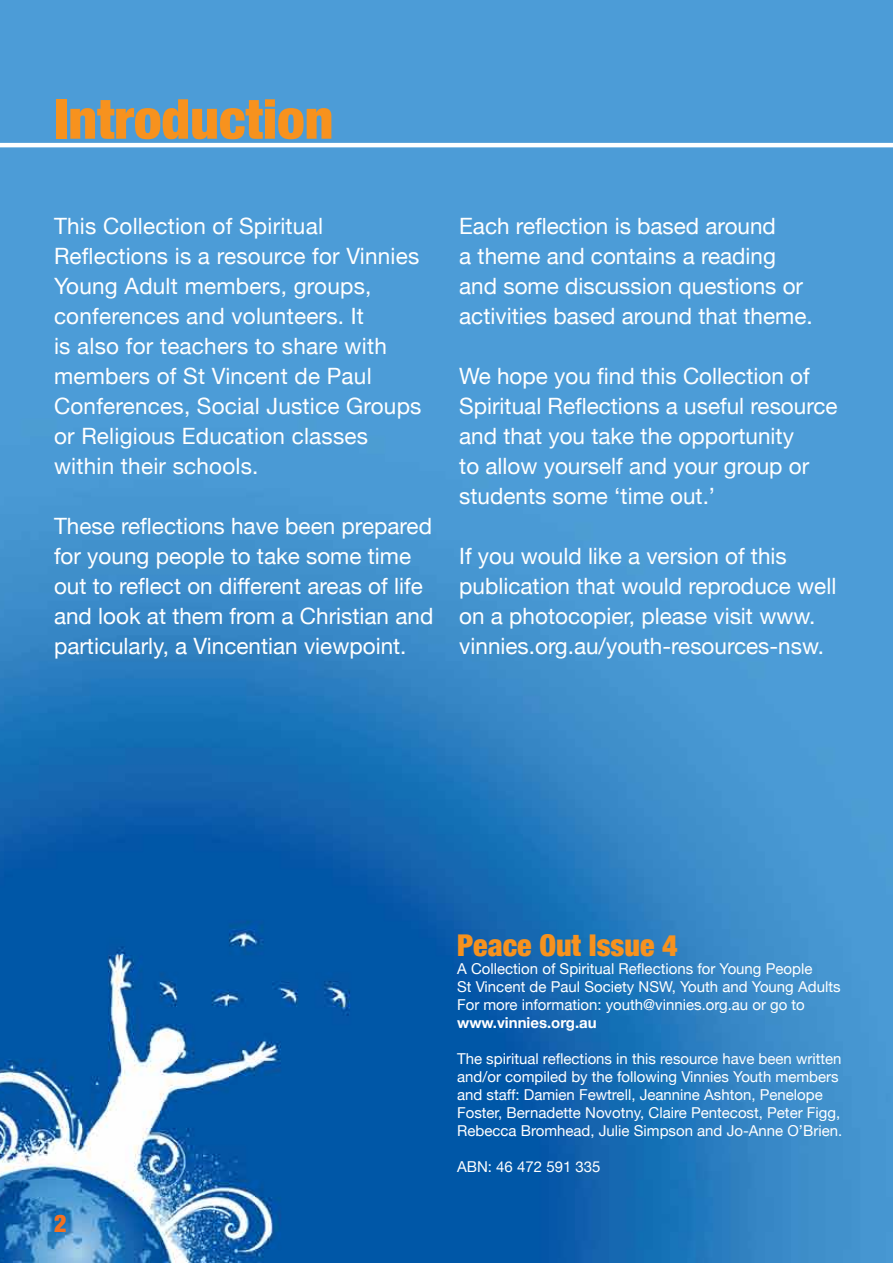
<style>
.page{position:relative;width:893px;height:1263px;background:#fff}
.page>*{position:absolute;margin:0;border:0;box-sizing:border-box;transform-origin:0 0}
.t1{font:900 condensed 55.2px "Helvetica Neue";color:#f7921e}
.t2{font:900 condensed 30px "Helvetica Neue";color:#f7921e}
.t3{font:900 condensed 24px "Helvetica Neue";color:#f37121}
.t4{font:22.5px/30px "Helvetica Neue";color:#fff}
.t5{font:15px/18px "Helvetica Neue";color:#fff}
.t6{font:700 15px "Helvetica Neue";color:#fff}
</style>
<div class="page">
<img style="left:0;top:0;width:893px;height:1263px">
<div style="left:881px;top:0;width:12px;height:226px;background:#4c9cd7"></div>
<hr style="left:0;top:143px;width:893px;height:4px;background:#fff">
<h1 class="t1" style="left:54px;top:85px;width:281px">Introduction</h1>
<p class="t4" style="left:54px;top:211px;width:369px">This Collection of Spiritual<br>Reflections is a resource for Vinnies<br>Young Adult members, groups, conferences and volunteers. It<br>is also for teachers to share with members of St Vincent de Paul<br>Conferences, Social Justice Groups or Religious Education classes within their schools.</p>
<p class="t4" style="left:54px;top:511px;width:381px">These reflections have been prepared for young people to take some time out to reflect on different areas of life and look at them from a Christian and particularly, a Vincentian viewpoint.</p>
<p class="t4" style="left:459px;top:211px;width:355px">Each reflection is based around<br>a theme and contains a reading and some discussion questions or activities based around that theme.</p>
<p class="t4" style="left:459px;top:361px;width:380px">We hope you find this Collection of Spiritual Reflections a useful resource and that you take the opportunity<br>to allow yourself and your group or students some ‘time out.’</p>
<p class="t4" style="left:459px;top:541px;width:379px">If you would like a version of this publication that would reproduce well on a photocopier, please visit www. vinnies.org.au/youth-resources-nsw.</p>
<p class="t3" style="left:54px;top:1209px;width:14px">2</p>
<h2 class="t2" style="left:457px;top:927px;width:222px">Peace Out Issue 4</h2>
<p class="t5" style="left:457px;top:960px;width:385px">A Collection of Spiritual Reflections for Young People<br>St Vincent de Paul Society NSW, Youth and Young Adults<br>For more information: youth@vinnies.org.au or go to</p>
<p class="t6" style="left:457px;top:1013px;width:141px">www.vinnies.org.au</p>
<p class="t5" style="left:457px;top:1050px;width:387px">The spiritual reflections in this resource have been written and/or compiled by the following Vinnies Youth members and staff: Damien Fewtrell, Jeannine Ashton, Penelope Foster, Bernadette Novotny, Claire Pentecost, Peter Figg, Rebecca Bromhead, Julie Simpson and Jo-Anne O’Brien.</p>
<p class="t5" style="left:457px;top:1158px;width:145px">ABN: 46 472 591 335</p>
</div>
